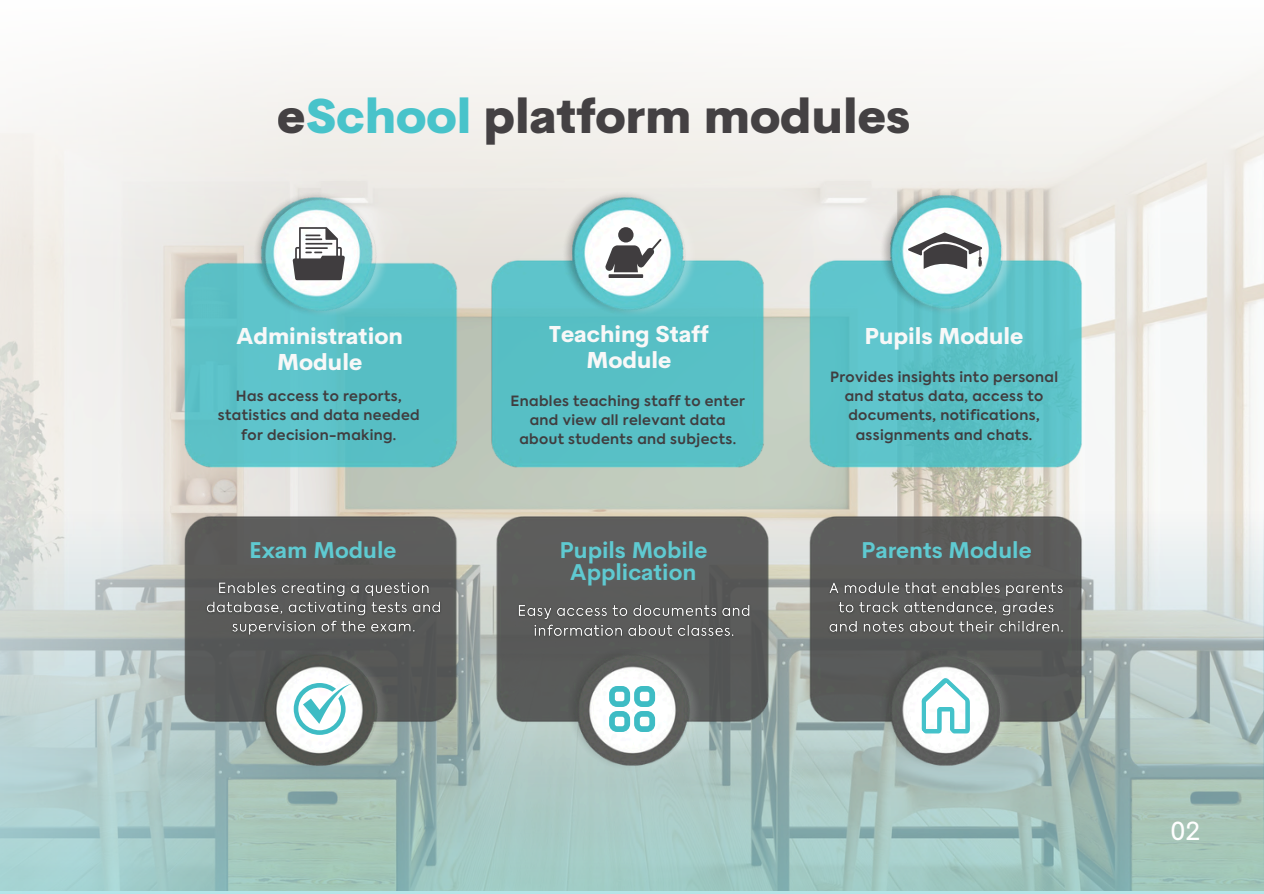
<style>
.page{position:relative;width:1264px;height:894px;background:#fff}
.page>*{position:absolute;margin:0;border:0;box-sizing:border-box;transform-origin:0 0}
.t1{font:800 47.4px "Cerebri Sans";color:#403d3f}
.t2{font:26.4px "Cerebri Sans";color:#fff}
.t3{font:800 22.5px/25.8px "Cerebri Sans";color:#f8f8f8;text-align:center}
.t4{font:700 22.5px "Cerebri Sans";color:#5fcad1}
.t5{font:600 14.1px/19.2px "Axiforma";letter-spacing:.025em;color:#403d3f;text-align:center}
.s1{color:#44c2ca}
</style>
<div class="page">
<img style="left:1143px;top:273px;width:120px;height:236px">
<svg style="left:0;top:273px;width:124px;height:236px;fill:#f1eeea"></svg>
<svg style="left:0;top:509px;width:1263px;height:384px;background:#b0ccc8"></svg>
<div style="left:0;top:0;width:1263px;height:273px;background:#f7f6f4"></div>
<img style="left:124px;top:157px;width:1019px;height:647px">
<img style="left:850px;top:157px;width:190px;height:190px">
<svg style="left:907px;top:232px;width:75px;height:36px"></svg>
<img style="left:851px;top:638px;width:185px;height:164px">
<img style="left:202px;top:577px;width:244px;height:63px">
<img style="left:513px;top:599px;width:242px;height:43px">
<img style="left:533px;top:158px;width:190px;height:190px">
<img style="left:224px;top:159px;width:190px;height:190px">
<img style="left:225px;top:614px;width:190px;height:190px">
<img style="left:537px;top:614px;width:190px;height:190px">
<img style="left:824px;top:577px;width:245px;height:61px">
<svg style="left:921px;top:678px;width:48px;height:55px"></svg>
<h1 class="t1" style="left:278px;top:87px;width:633px">e<span class="s1">School</span> platform modules</h1>
<p class="t3" style="left:236px;top:323px;width:168px">Administration<br>Module</p>
<p class="t3" style="left:549px;top:322px;width:161px">Teaching Staff<br>Module</p>
<p class="t5" style="left:218px;top:388px;width:203px">Has access to reports, statistics and data needed for decision-making.</p>
<h2 class="t5" style="left:510px;top:392px;width:236px">Enables teaching staff to enter and view all relevant data about students and subjects.</h2>
<p class="t3" style="left:864px;top:323px;width:160px">Pupils Module</p>
<p class="t5" style="left:830px;top:368px;width:229px">Provides insights into personal and status data, access to documents, notifications, assignments and chats.</p>
<p class="t4" style="left:249px;top:536px;width:149px">Exam Module</p>
<h3 class="t4" style="left:559px;top:536px;width:149px">Pupils Mobile</h3>
<h2 class="t4" style="left:861px;top:536px;width:172px">Parents Module</h2>
<h3 class="t4" style="left:570px;top:558px;width:128px">Application</h3>
<h3 class="t2" style="left:1170px;top:814px;width:31px">02</h3>
</div>
